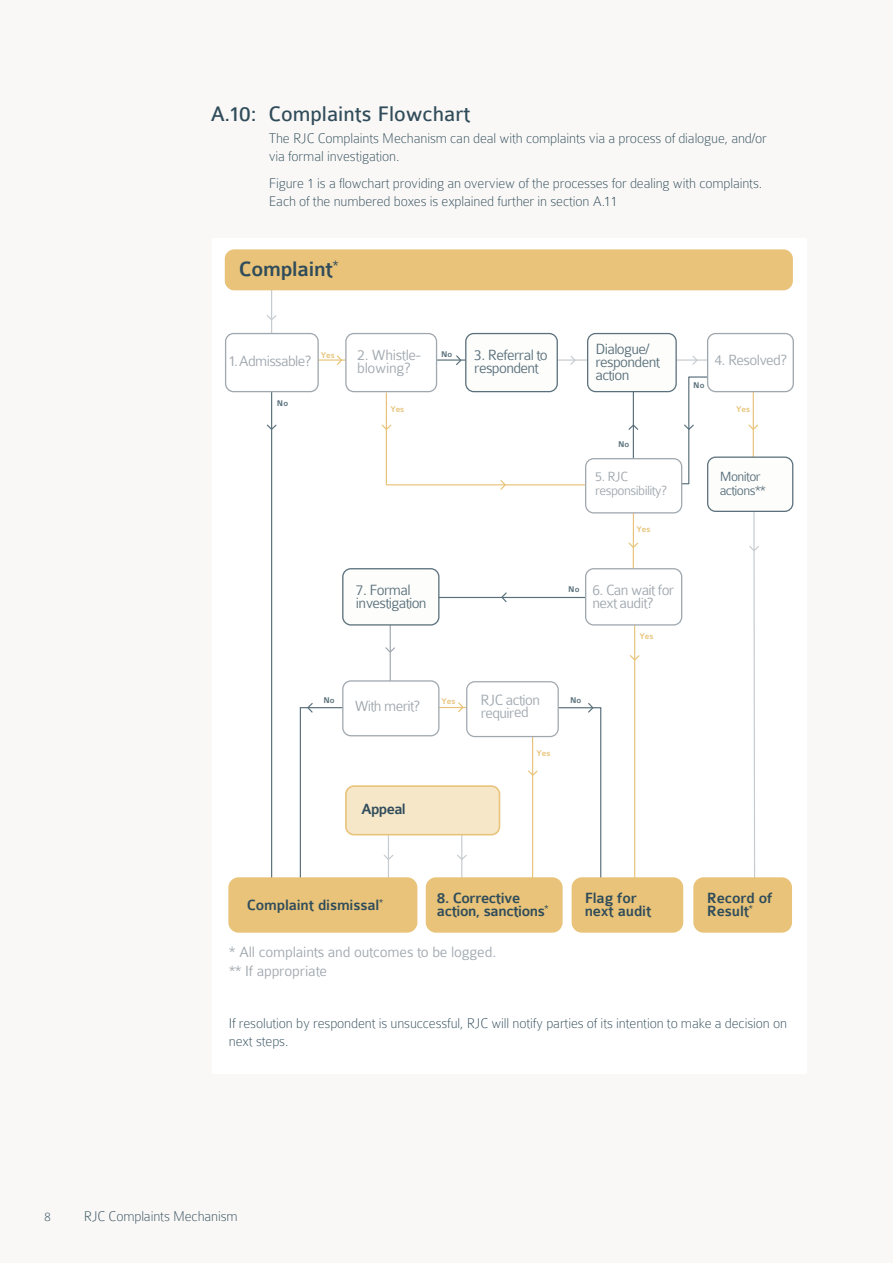
<style>
.page{position:relative;width:893px;height:1263px;background:#f9f8f6}
.page>*{position:absolute;margin:0;border:0;box-sizing:border-box;transform-origin:0 0}
.t1{font:22.5px "Colaborate";color:#304c5a}
.t2{font:500 22.2px "Colaborate";letter-spacing:-.01em;color:#304c5a}
.t3{font:300 15.75px/12.6px "Colaborate";letter-spacing:-.02em;color:#a0a8af}
.t4{font:500 15.75px/12.6px "Colaborate";letter-spacing:-.01em;color:#304c5a}
.t5{font:300 15.75px/12.6px "Colaborate";letter-spacing:-.04em;color:#5a707b}
.t6{font:300 15.75px/12.6px "Colaborate";letter-spacing:-.04em;color:#a0a8af}
.t7{font:100 15px/18px "Colaborate";letter-spacing:-.01em;color:#304c5a}
.t8{font:300 14.25px/14.2px "Colaborate";letter-spacing:-.04em;color:#a0a8af}
.t9{font:300 14.25px/14.2px "Colaborate";letter-spacing:-.04em;color:#5a707b}
.t10{font:100 13.5px "Colaborate";color:#304c5a}
.t11{font:500 8.85px "Colaborate";letter-spacing:-.01em;color:#e8c379}
.t12{font:500 8.85px "Colaborate";color:#5a707b}
</style>
<div class="page">
<div style="left:212px;top:238px;width:595px;height:836px;background:#fff"></div>
<hr style="left:634px;top:616px;width:1px;height:266px;background:#e8c379">
<hr style="left:633px;top:500px;width:1px;height:81px;background:#e8c379">
<hr style="left:753px;top:387px;width:1px;height:94px;background:#e8c379">
<hr style="left:674px;top:359px;width:39px;height:2px;background:#c6cbcf">
<hr style="left:430px;top:359px;width:37px;height:2px;background:#5a707b">
<hr style="left:302px;top:359px;width:45px;height:2px;background:#e8c379">
<hr style="left:431px;top:597px;width:158px;height:1px;background:#5a707b">
<hr style="left:548px;top:359px;width:46px;height:2px;background:#c6cbcf">
<hr style="left:633px;top:391px;width:1px;height:76px;background:#5a707b">
<hr style="left:390px;top:614px;width:1px;height:74px;background:#a0a8af">
<hr style="left:271px;top:287px;width:1px;height:77px;background:#c6cbcf">
<svg style="left:749px;top:512px;width:10px;height:365px"></svg>
<hr style="left:424px;top:707px;width:93px;height:1px;background:#e8c379">
<hr style="left:532px;top:725px;width:1px;height:172px;background:#e8c379">
<hr style="left:271px;top:382px;width:1px;height:515px;background:#5a707b">
<div style="left:225px;top:249px;width:568px;height:41px;background:#e8c379;border-radius:9px"></div>
<div style="left:228px;top:877px;width:189px;height:56px;background:#e8c379;border-radius:10px"></div>
<div style="left:426px;top:877px;width:137px;height:56px;background:#e8c379;border-radius:10px"></div>
<div style="left:572px;top:877px;width:111px;height:56px;background:#e8c379;border-radius:10px"></div>
<div style="left:693px;top:877px;width:99px;height:56px;background:#e8c379;border-radius:10px"></div>
<div style="left:466px;top:334px;width:91px;height:58px;background:#fdfdfc;border-radius:8px"></div>
<div style="left:465px;top:333px;width:93px;height:59px;border:1px solid #5a707b;border-radius:8px"></div>
<div style="left:343px;top:569px;width:96px;height:56px;background:#fdfdfc;border-radius:8px"></div>
<div style="left:342px;top:568px;width:97px;height:57px;border:1px solid #5a707b;border-radius:8px"></div>
<div style="left:346px;top:786px;width:153px;height:49px;background:#f6e7c9;border-radius:8px"></div>
<div style="left:345px;top:785px;width:155px;height:50px;border:2px solid #e8c379;border-radius:8px"></div>
<div style="left:708px;top:457px;width:85px;height:54px;background:#fdfdfc;border-radius:8px"></div>
<div style="left:707px;top:456px;width:86px;height:56px;border:1px solid #5a707b;border-radius:8px"></div>
<div style="left:588px;top:334px;width:88px;height:58px;background:#fdfdfc;border-radius:8px"></div>
<div style="left:587px;top:333px;width:90px;height:59px;border:1px solid #5a707b;border-radius:8px"></div>
<div style="left:586px;top:459px;width:96px;height:54px;background:#fff;border-radius:8px"></div>
<div style="left:585px;top:458px;width:97px;height:55px;border:1px solid #a0a8af;border-radius:8px"></div>
<div style="left:346px;top:334px;width:91px;height:58px;background:#fff;border-radius:8px"></div>
<div style="left:345px;top:333px;width:92px;height:59px;border:1px solid #a0a8af;border-radius:8px"></div>
<div style="left:226px;top:334px;width:92px;height:58px;background:#fff;border-radius:8px"></div>
<div style="left:225px;top:333px;width:94px;height:59px;border:1px solid #a0a8af;border-radius:8px"></div>
<div style="left:708px;top:334px;width:85px;height:58px;background:#fff;border-radius:8px"></div>
<div style="left:707px;top:333px;width:87px;height:59px;border:1px solid #a0a8af;border-radius:8px"></div>
<svg style="left:336px;top:355px;width:7px;height:10px"></svg>
<svg style="left:457px;top:702px;width:8px;height:10px"></svg>
<svg style="left:569px;top:355px;width:8px;height:10px"></svg>
<svg style="left:500px;top:592px;width:8px;height:10px"></svg>
<svg style="left:691px;top:355px;width:8px;height:10px"></svg>
<svg style="left:748px;top:423px;width:10px;height:8px"></svg>
<svg style="left:267px;top:314px;width:10px;height:7px"></svg>
<svg style="left:628px;top:541px;width:11px;height:8px"></svg>
<svg style="left:669px;top:376px;width:48px;height:109px"></svg>
<svg style="left:266px;top:423px;width:11px;height:8px"></svg>
<svg style="left:549px;top:703px;width:53px;height:183px"></svg>
<svg style="left:455px;top:355px;width:7px;height:10px"></svg>
<svg style="left:628px;top:423px;width:11px;height:8px"></svg>
<svg style="left:380px;top:392px;width:214px;height:99px"></svg>
<svg style="left:629px;top:654px;width:11px;height:7px"></svg>
<svg style="left:385px;top:646px;width:10px;height:8px"></svg>
<svg style="left:528px;top:769px;width:10px;height:8px"></svg>
<svg style="left:425px;top:832px;width:43px;height:63px"></svg>
<svg style="left:299px;top:703px;width:107px;height:175px"></svg>
<div style="left:586px;top:569px;width:96px;height:56px;background:#fff;border-radius:8px"></div>
<div style="left:585px;top:568px;width:97px;height:57px;border:1px solid #a0a8af;border-radius:8px"></div>
<div style="left:343px;top:681px;width:96px;height:55px;background:#fff;border-radius:8px"></div>
<div style="left:342px;top:680px;width:97px;height:56px;border:1px solid #a0a8af;border-radius:8px"></div>
<div style="left:467px;top:682px;width:91px;height:54px;background:#fff;border-radius:8px"></div>
<div style="left:466px;top:681px;width:93px;height:56px;border:1px solid #a0a8af;border-radius:8px"></div>
<h1 class="t1" style="left:211px;top:102px;width:261px">A.10: Complaints Flowchart</h1>
<p class="t7" style="left:269px;top:130px;width:500px">The RJC Complaints Mechanism can deal with complaints via a process of dialogue, and/or via formal investigation.</p>
<p class="t7" style="left:269px;top:174px;width:495px">Figure 1 is a flowchart providing an overview of the processes for dealing with complaints.<br>Each of the numbered boxes is explained further in section A.11</p>
<h2 class="t2" style="left:239px;top:258px;width:101px">Complaint<sup>*</sup></h2>
<p class="t6" style="left:228px;top:354px;width:85px">1.Admissable?</p>
<p class="t11" style="left:321px;top:350px;width:15px">Yes</p>
<p class="t12" style="left:277px;top:399px;width:13px">No</p>
<p class="t3" style="left:357px;top:349px;width:65px">2. Whistle&shy;blowing?</p>
<p class="t5" style="left:474px;top:349px;width:75px">3. Referral to respondent</p>
<p class="t5" style="left:595px;top:343px;width:66px">Dialogue/ respondent action</p>
<p class="t12" style="left:441px;top:350px;width:13px">No</p>
<p class="t12" style="left:693px;top:380px;width:13px">No</p>
<p class="t6" style="left:714px;top:354px;width:74px">4. Resolved?</p>
<p class="t11" style="left:390px;top:405px;width:15px">Yes</p>
<p class="t11" style="left:736px;top:405px;width:15px">Yes</p>
<p class="t5" style="left:356px;top:584px;width:72px">7. Formal investigation</p>
<p class="t12" style="left:618px;top:439px;width:13px">No</p>
<p class="t8" style="left:595px;top:470px;width:73px">5. RJC responsibility?</p>
<p class="t11" style="left:636px;top:525px;width:15px">Yes</p>
<p class="t12" style="left:568px;top:585px;width:13px">No</p>
<p class="t6" style="left:592px;top:584px;width:83px">6. Can wait for next audit?</p>
<p class="t11" style="left:640px;top:632px;width:15px">Yes</p>
<p class="t9" style="left:720px;top:470px;width:48px">Monitor actions**</p>
<p class="t6" style="left:355px;top:699px;width:67px">With merit?</p>
<p class="t3" style="left:480px;top:694px;width:61px;rotate:-1deg">RJC action required</p>
<p class="t12" style="left:323px;top:696px;width:13px">No</p>
<p class="t12" style="left:570px;top:696px;width:13px">No</p>
<p class="t11" style="left:441px;top:696px;width:15px">Yes</p>
<p class="t4" style="left:361px;top:803px;width:46px">Appeal</p>
<p class="t11" style="left:537px;top:748px;width:15px">Yes</p>
<p class="t4" style="left:437px;top:892px;width:113px">8. Corrective action, sanctions<sup>*</sup></p>
<p class="t4" style="left:585px;top:892px;width:68px">Flag for next audit</p>
<p class="t4" style="left:707px;top:892px;width:67px">Record of<br>Result<sup>*</sup></p>
<p class="t4" style="left:247px;top:899px;width:138px">Complaint dismissal<sup>*</sup></p>
<p class="t3" style="left:229px;top:943px;width:268px;line-height:18.9px">* All complaints and outcomes to be logged. ** If appropriate</p>
<p class="t7" style="left:229px;top:1014px;width:560px">If resolution by respondent is unsuccessful, RJC will notify parties of its intention to make a decision on next steps.</p>
<p class="t10" style="left:45px;top:1209px;width:8px">8</p>
<p class="t7" style="left:84px;top:1207px;width:156px">RJC Complaints Mechanism</p>
</div>
